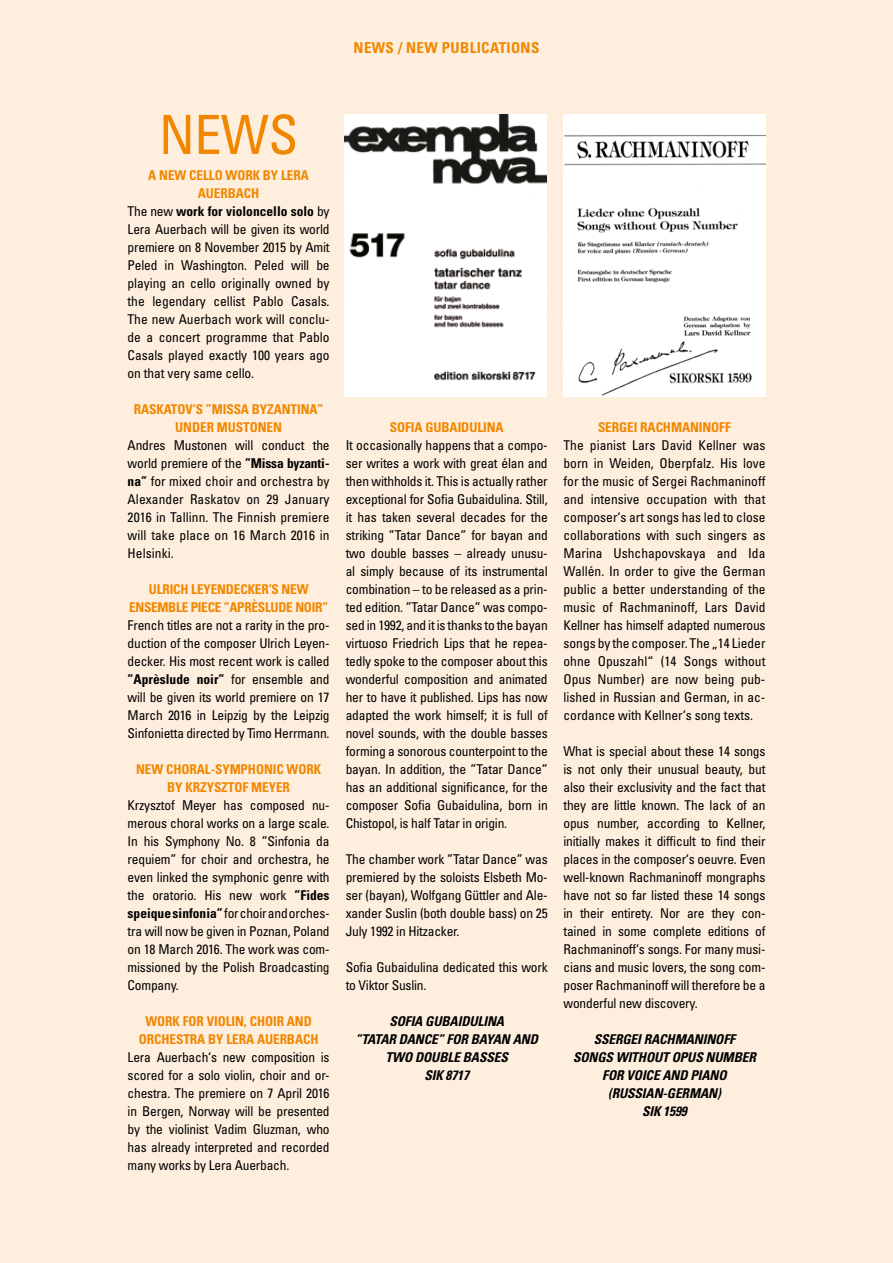
<style>
.page{position:relative;width:893px;height:1263px;background:#feeedd}
.page>*{position:absolute;margin:0;border:0;box-sizing:border-box;transform-origin:0 0}
.t1{font:condensed 54px "Univers LT Std";color:#f18700}
.t2{font:700 condensed 15px "Univers LT Std";letter-spacing:.025em;color:#f18700}
.t3{font:condensed 13.5px/18px "Univers LT Std";letter-spacing:-.015em;color:#000;text-align:justify}
.t4{font:700 condensed 13.5px/18px "Univers LT Std";letter-spacing:-.005em;color:#f18700;text-align:center}
.t5{font:italic 700 condensed 13.5px/18px "Univers LT Std";letter-spacing:-.01em;color:#000;text-align:center}
.t6{font:700 condensed 13.5px "Univers LT Std";color:#000}
.s1{font-weight:400}
.s2{font-weight:700}
</style>
<div class="page">
<img style="left:344px;top:114px;width:202px;height:282px">
<img style="left:564px;top:115px;width:201px;height:282px">
<p class="t2" style="left:354px;top:39px;width:187px">NEWS / NEW PUBLICATIONS</p>
<h1 class="t1" style="left:159px;top:100px;width:141px">NEWS</h1>
<p class="t4" style="left:148px;top:166px;width:162px">A NEW CELLO WORK BY LERA</p>
<p class="t4" style="left:198px;top:184px;width:63px">AUERBACH</p>
<p class="t6" style="left:128px;top:203px;width:203px"><span class="s1">The new</span> work for violoncello solo <span class="s1">by</span></p>
<p class="t3" style="left:128px;top:220px;width:203px">Lera Auerbach will be given its world</p>
<p class="t3" style="left:128px;top:238px;width:203px">premiere on 8 November 2015 by Amit</p>
<p class="t3" style="left:128px;top:256px;width:203px">Peled in Washington. Peled will be</p>
<p class="t3" style="left:128px;top:274px;width:203px">playing an cello originally owned by</p>
<p class="t3" style="left:128px;top:292px;width:203px">the legendary cellist Pablo Casals.</p>
<p class="t3" style="left:128px;top:310px;width:203px">The new Auerbach work will conclu-</p>
<p class="t3" style="left:128px;top:328px;width:203px">de a concert programme that Pablo</p>
<p class="t3" style="left:128px;top:346px;width:203px">Casals played exactly 100 years ago</p>
<p class="t3" style="left:128px;top:364px;width:128px">on that very same cello.</p>
<p class="t4" style="left:134px;top:400px;width:191px">RASKATOV‘S ”MISSA BYZANTINA”<br>UNDER MUSTONEN</p>
<p class="t3" style="left:128px;top:436px;width:204px">Andres Mustonen will conduct the world premiere of the <span class="s2">”Missa byzanti&shy;na”</span> for mixed choir and orchestra by Alexander Raskatov on 29 January 2016 in Tallinn. The Finnish premiere will take place on 16 March 2016 in Helsinki.</p>
<p class="t4" style="left:129px;top:580px;width:201px">ULRICH LEYENDECKER‘S NEW<br>ENSEMBLE PIECE ”APRÈSLUDE NOIR”</p>
<p class="t3" style="left:128px;top:616px;width:203px">French titles are not a rarity in the pro&shy;duction of the composer Ulrich Leyen&shy;decker. His most recent work is called <span class="s2">”Aprèslude noir”</span> for ensemble and will be given its world premiere on 17<br>March 2016 in Leipzig by the Leipzig Sinfonietta directed by Timo Herrmann.</p>
<p class="t4" style="left:136px;top:760px;width:186px">NEW CHORAL-SYMPHONIC WORK<br>BY KRZYSZTOF MEYER</p>
<p class="t3" style="left:128px;top:796px;width:204px">Krzysztof Meyer has composed nu&shy;merous choral works on a large scale.<br>In his Symphony No. 8 ”Sinfonia da requiem” for choir and orchestra, he even linked the symphonic genre with the oratorio. His new work <span class="s2">”Fides speique sinfonia”</span> for choir and orches&shy;tra will now be given in Poznan, Poland on 18 March 2016. The work was com&shy;missioned by the Polish Broadcasting Company.</p>
<p class="t4" style="left:139px;top:1012px;width:181px">WORK FOR VIOLIN, CHOIR AND<br>ORCHESTRA BY LERA AUERBACH</p>
<p class="t3" style="left:128px;top:1048px;width:203px">Lera Auerbach‘s new composition is scored for a solo violin, choir and or&shy;chestra. The premiere on 7 April 2016 in Bergen, Norway will be presented by the violinist Vadim Gluzman, who has already interpreted and recorded many works by Lera Auerbach.</p>
<p class="t4" style="left:390px;top:418px;width:115px">SOFIA GUBAIDULINA</p>
<p class="t3" style="left:346px;top:436px;width:204px">It occasionally happens that a compo&shy;ser writes a work with great élan and then withholds it. This is actually rather exceptional for Sofia Gubaidulina. Still, it has taken several decades for the striking ”Tatar Dance” for bayan and two double basses – already unusu&shy;al simply because of its instrumental combination – to be released as a prin&shy;ted edition. ”Tatar Dance” was compo&shy;sed in 1992, and it is thanks to the bayan virtuoso Friedrich Lips that he repea&shy;tedly spoke to the composer about this wonderful composition and animated her to have it published. Lips has now adapted the work himself; it is full of novel sounds, with the double basses forming a sonorous counterpoint to the bayan. In addition, the ”Tatar Dance” has an additional significance, for the composer Sofia Gubaidulina, born in Chistopol, is half Tatar in origin.</p>
<p class="t3" style="left:346px;top:850px;width:203px">The chamber work ”Tatar Dance” was premiered by the soloists Elsbeth Mo&shy;ser (bayan), Wolfgang Güttler and Ale&shy;xander Suslin (both double bass) on 25<br>July 1992 in Hitzacker.</p>
<p class="t3" style="left:346px;top:958px;width:203px">Sofia Gubaidulina dedicated this work to Viktor Suslin.</p>
<p class="t5" style="left:356px;top:1012px;width:184px">SOFIA GUBAIDULINA<br>”TATAR DANCE” FOR BAYAN AND<br>TWO DOUBLE BASSES<br>SIK 8717</p>
<p class="t4" style="left:598px;top:418px;width:134px">SERGEI RACHMANINOFF</p>
<p class="t3" style="left:563px;top:436px;width:203px">The pianist Lars David Kellner was born in Weiden, Oberpfalz. His love for the music of Sergei Rachmaninoff and intensive occupation with that composer‘s art songs has led to close collaborations with such singers as Marina Ushchapovskaya and Ida Wallén. In order to give the German public a better understanding of the music of Rachmaninoff, Lars David Kellner has himself adapted numerous songs by the composer. The „14 Lieder ohne Opuszahl“ (14 Songs without Opus Number) are now being pub&shy;lished in Russian and German, in ac&shy;cordance with Kellner‘s song texts.</p>
<p class="t3" style="left:563px;top:742px;width:204px">What is special about these 14 songs is not only their unusual beauty, but also their exclusivity and the fact that they are little known. The lack of an opus number, according to Kellner, initially makes it difficult to find their places in the composer‘s oeuvre. Even well-known Rachmaninoff mongraphs have not so far listed these 14 songs in their entirety. Nor are they con&shy;tained in some complete editions of Rachmaninoff‘s songs. For many musi&shy;cians and music lovers, the song com&shy;poser Rachmaninoff will therefore be a wonderful new discovery.</p>
<p class="t5" style="left:573px;top:1030px;width:184px">SSERGEI RACHMANINOFF<br>SONGS WITHOUT OPUS NUMBER<br>FOR VOICE AND PIANO (RUSSIAN-GERMAN)<br>SIK 1599</p>
</div>
